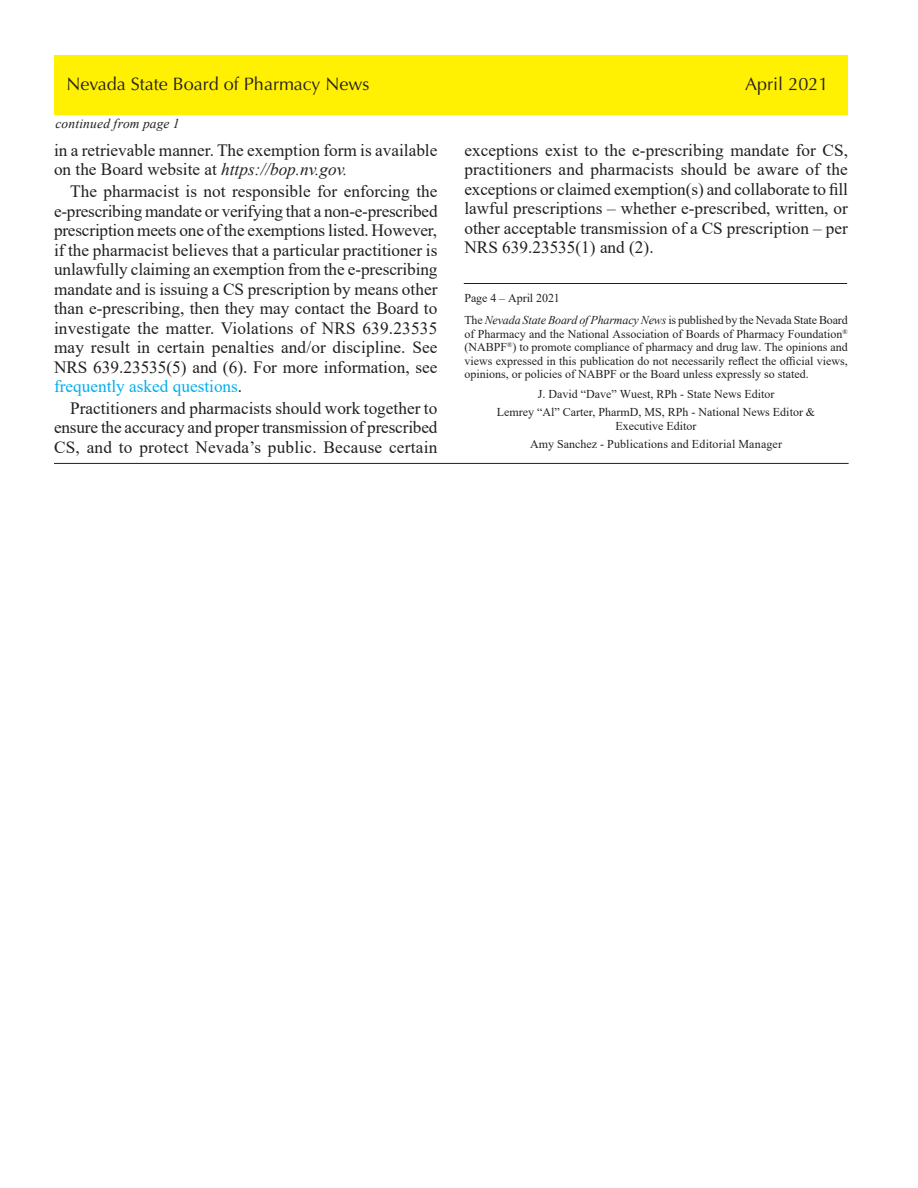
<style>
.page{position:relative;width:918px;height:1188px;background:#fff}
.page>*{position:absolute;margin:0;border:0;box-sizing:border-box;transform-origin:0 0}
.t1{font:18px "Optima LT Std";color:#231f20}
.Body_text{font:17.25px/19.5px "Times New Roman";color:#231f20;text-align:justify}
.Contined_From{font:italic 13.5px "Times New Roman";letter-spacing:.01em;color:#231f20}
.Published{font:12px/13.5px "Times New Roman";color:#231f20;text-align:justify}
.News_Editors{font:12px/13.5px "Times New Roman";color:#231f20;text-align:center}
.published{font:12px "Times New Roman";letter-spacing:-.005em;color:#231f20}
.s1{font-style:italic}
.s2{color:#00aeef}
</style>
<div class="page">
<hr style="left:54px;top:463px;width:795px;height:1px;background:#231f20">
<div style="left:54px;top:55px;width:794px;height:60px;background:#fff101"></div>
<hr style="left:464px;top:283px;width:383px;height:1px;background:#231f20">
<p class="t1" style="left:66px;top:74px;width:305px">Nevada State Board of Pharmacy News</p>
<p class="t1" style="left:745px;top:73px;width:85px">April 2021</p>
<p class="Contined_From" style="left:56px;top:114px;width:126px">continued from page 1</p>
<p class="Body_text" style="left:54px;top:140px;width:385px">in a retrievable manner. The exemption form is available on the Board website at <span class="s1">https://bop.nv.gov.</span></p>
<p class="Body_text" style="left:54px;top:181px;width:385px;text-indent:16px">The pharmacist is not responsible for enforcing the e-prescribing mandate or verifying that a non-e-prescribed prescription meets one of the exemptions listed. However, if the pharmacist believes that a particular practitioner is unlawfully claiming an exemption from the e-prescribing mandate and is issuing a CS prescription by means other than e-prescribing, then they may contact the Board to investigate the matter. Violations of NRS 639.23535 may result in certain penalties and/or discipline. See NRS 639.23535(5) and (6). For more information, see <span class="s2">frequently asked questions</span>.</p>
<p class="Body_text" style="left:54px;top:398px;width:385px;text-indent:16px">Practitioners and pharmacists should work together to ensure the accuracy and proper transmission of prescribed CS, and to protect Nevada’s public. Because certain</p>
<p class="Body_text" style="left:464px;top:140px;width:385px">exceptions exist to the e-prescribing mandate for CS, practitioners and pharmacists should be aware of the exceptions or claimed exemption(s) and collaborate to fill lawful prescriptions – whether e-prescribed, written, or other acceptable transmission of a CS prescription – per NRS 639.23535(1) and (2).</p>
<p class="published" style="left:464px;top:290px;width:97px">Page 4 – April 2021</p>
<p class="Published" style="left:464px;top:313px;width:385px">The <span class="s1">Nevada State Board of Pharmacy News</span> is published by the Nevada State Board of Pharmacy and the National Association of Boards of Pharmacy Foundation<sup>® </sup>(NABPF<sup>®</sup>) to promote compliance of pharmacy and drug law. The opinions and views expressed in this publication do not necessarily reflect the official views, opinions, or policies of NABPF or the Board unless expressly so stated.</p>
<p class="News_Editors" style="left:538px;top:387px;width:238px">J. David “Dave” Wuest, RPh - State News Editor</p>
<p class="News_Editors" style="left:497px;top:405px;width:320px">Lemrey “Al” Carter, PharmD, MS, RPh - National News Editor &amp;<br>Executive Editor</p>
<p class="News_Editors" style="left:530px;top:436px;width:254px">Amy Sanchez - Publications and Editorial Manager</p>
</div>
